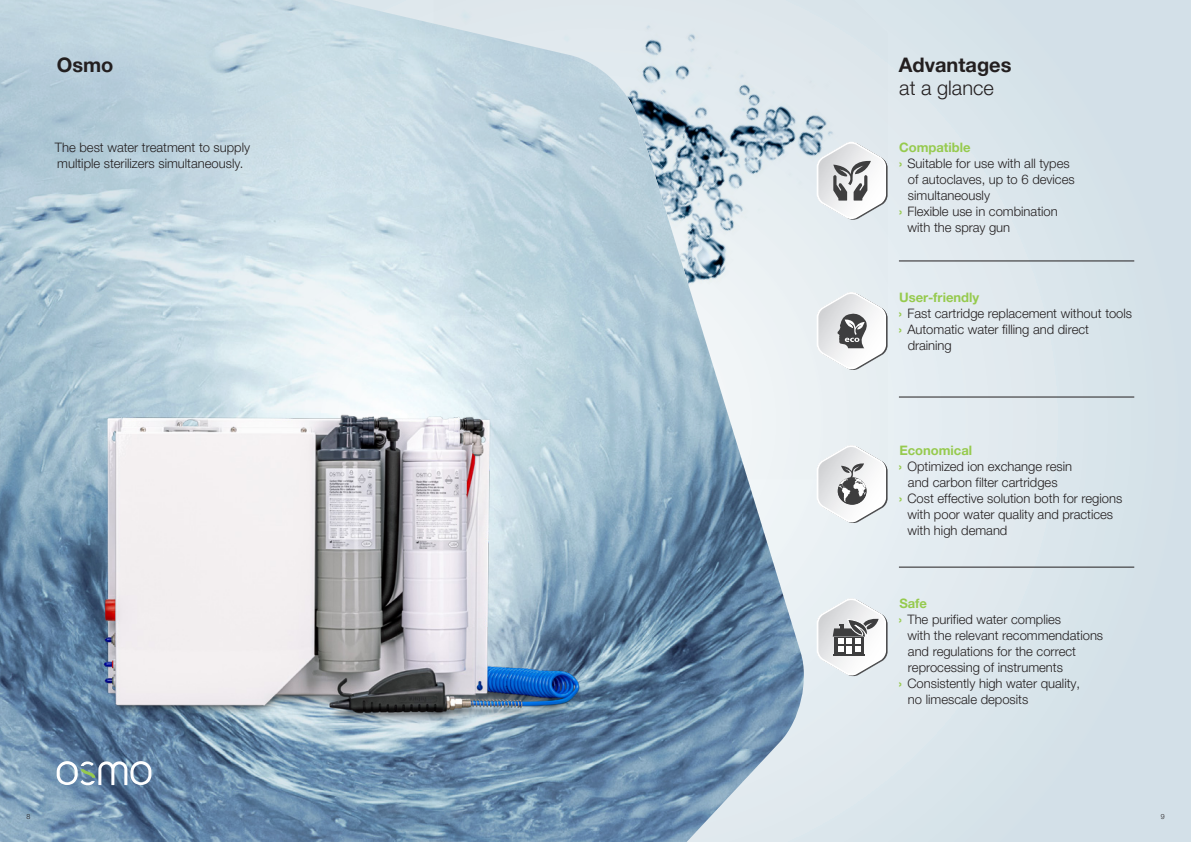
<style>
.page{position:relative;width:1191px;height:842px;background:#d9e5eb}
.page>*{position:absolute;margin:0;border:0;box-sizing:border-box;transform-origin:0 0}
.t1{font:700 20px "Helvetica Neue World 75";color:#231f20}
.t2{font:20px "Helvetica Neue World 45 Lt";color:#231f20}
.t3{font:13px/16px "Helvetica Neue World 45 Lt";color:#231f20}
.t4{font:700 13px "Helvetica Neue World 75";color:#96ca4e}
.t5{font:7px "Helvetica Neue World 45 Lt";color:#231f20}
.s1{font-family:"Helvetica Neue World 75";font-weight:700;color:#96ca4e}
</style>
<div class="page">
<div style="left:809px;top:115px;width:78px;height:364px;background:#e6eef1"></div>
<img style="left:0;top:0;width:804px;height:842px">
<img style="left:45px;top:371px;width:584px;height:380px">
<svg style="left:57px;top:761px;width:94px;height:24px;background:#8da4b8"></svg>
<svg style="left:816px;top:598px;width:71px;height:78px"></svg>
<svg style="left:816px;top:445px;width:71px;height:78px"></svg>
<svg style="left:816px;top:292px;width:71px;height:78px"></svg>
<svg style="left:816px;top:141px;width:71px;height:79px"></svg>
<hr style="left:899px;top:261px;width:235px;height:1px;background:#231f20">
<hr style="left:899px;top:397px;width:235px;height:1px;background:#231f20">
<hr style="left:899px;top:567px;width:235px;height:1px;background:#231f20">
<h1 class="t1" style="left:57px;top:53px;width:58px">Osmo</h1>
<p class="t3" style="left:55px;top:139px;width:197px">The best water treatment to supply multiple sterilizers simultaneously.</p>
<h1 class="t1" style="left:898px;top:53px;width:114px">Advantages</h1>
<h1 class="t2" style="left:899px;top:76px;width:96px">at a glance</h1>
<p class="t4" style="left:899px;top:140px;width:73px">Compatible</p>
<p class="t3" style="left:899px;top:155px;width:172px"><span class="s1">›</span> Suitable for use with all types</p>
<p class="t3" style="left:908px;top:171px;width:168px">of autoclaves, up to 6 devices</p>
<p class="t3" style="left:908px;top:187px;width:84px">simultaneously</p>
<p class="t3" style="left:899px;top:203px;width:160px"><span class="s1">›</span> Flexible use in combination</p>
<p class="t3" style="left:907px;top:219px;width:104px">with the spray gun</p>
<p class="t4" style="left:899px;top:290px;width:82px">User-friendly</p>
<p class="t3" style="left:899px;top:305px;width:235px"><span class="s1">›</span> Fast cartridge replacement without tools</p>
<p class="t3" style="left:899px;top:321px;width:191px"><span class="s1">›</span> Automatic water filling and direct</p>
<p class="t3" style="left:907px;top:337px;width:45px">draining</p>
<p class="t4" style="left:899px;top:443px;width:74px">Economical</p>
<p class="t3" style="left:899px;top:459px;width:175px"><span class="s1">›</span> Optimized ion exchange resin</p>
<p class="t3" style="left:908px;top:475px;width:151px">and carbon filter cartridges</p>
<p class="t3" style="left:899px;top:491px;width:225px"><span class="s1">›</span> Cost effective solution both for regions</p>
<p class="t3" style="left:907px;top:507px;width:207px">with poor water quality and practices</p>
<p class="t3" style="left:907px;top:523px;width:101px">with high demand</p>
<p class="t4" style="left:899px;top:596px;width:29px">Safe</p>
<p class="t3" style="left:899px;top:612px;width:164px"><span class="s1">›</span> The purified water complies</p>
<p class="t3" style="left:907px;top:628px;width:197px">with the relevant recommendations</p>
<p class="t3" style="left:908px;top:644px;width:170px">and regulations for the correct</p>
<p class="t3" style="left:908px;top:660px;width:156px">reprocessing of instruments</p>
<p class="t3" style="left:899px;top:676px;width:183px"><span class="s1">›</span> Consistently high water quality,</p>
<p class="t3" style="left:908px;top:692px;width:122px">no limescale deposits</p>
<p class="t5" style="left:26px;top:812px;width:5px">8</p>
<p class="t5" style="left:1160px;top:812px;width:5px">9</p>
</div>
